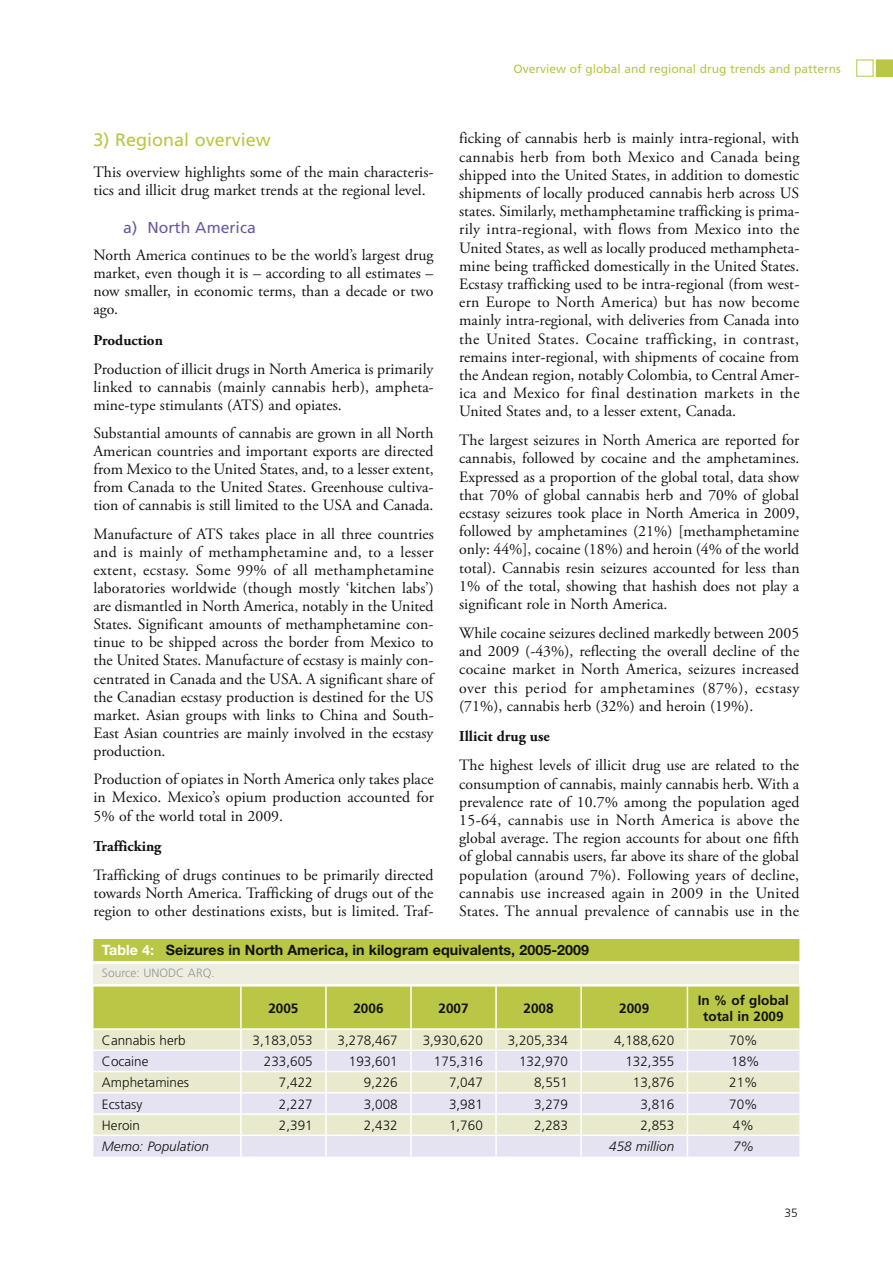
<style>
.page{position:relative;width:893px;height:1263px;background:#fff}
.page>*{position:absolute;margin:0;border:0;box-sizing:border-box;transform-origin:0 0}
.t1{font:18px "Frutiger";color:#bac645}
.t2{font:15.75px/18.1px "Adobe Garamond Pro";color:#111;text-align:justify}
.t3{font:15.75px "Frutiger";color:#6b5aa2}
.t4{font:700 15px "Adobe Garamond Pro";color:#111}
.t5{font:700 14.25px "Helvetica Neue";letter-spacing:.005em;color:#111}
.t6{font:300 13.5px "Frutiger";color:#111}
.t7{font:700 13.5px/16.2px "Frutiger";color:#111;text-align:center}
.t8{font:italic 300 13.5px "Frutiger";color:#111}
.t9{font:12px "Frutiger";color:#bac645}
.t10{font:300 12px "Frutiger";color:#929597}
.t11{font:300 12px "Frutiger";color:#111}
.s1{color:#fff}
</style>
<div class="page">
<div style="left:856px;top:60px;width:17px;height:17px;border:1px solid #bac645"></div>
<svg style="left:876px;top:60px;width:16px;height:17px"></svg>
<div style="left:93px;top:939px;width:706px;height:45px;background:#edeedf"></div>
<div style="left:93px;top:939px;width:706px;height:23px;background:#bac645"></div>
<hr style="left:93px;top:961px;width:706px;height:3px;background:#fff">
<svg style="left:93px;top:987px;width:706px;height:170px;background:#dde0bc"></svg>
<p class="t9" style="left:513px;top:64px;width:329px">Overview of global and regional drug trends and patterns</p>
<p class="t2" style="left:459px;top:130px;width:342px">ficking of cannabis herb is mainly intra-regional, with cannabis herb from both Mexico and Canada being shipped into the United States, in addition to domestic shipments of locally produced cannabis herb across US states. Similarly, methamphetamine trafficking is prima&shy;rily intra-regional, with flows from Mexico into the United States, as well as locally produced methampheta&shy;mine being trafficked domestically in the United States.<br>Ecstasy trafficking used to be intra-regional (from west&shy;ern Europe to North America) but has now become mainly intra-regional, with deliveries from Canada into the United States. Cocaine trafficking, in contrast, remains inter-regional, with shipments of cocaine from the Andean region, notably Colombia, to Central Amer&shy;ica and Mexico for final destination markets in the United States and, to a lesser extent, Canada.</p>
<p class="t2" style="left:459px;top:432px;width:342px">The largest seizures in North America are reported for cannabis, followed by cocaine and the amphetamines.<br>Expressed as a proportion of the global total, data show that 70% of global cannabis herb and 70% of global ecstasy seizures took place in North America in 2009, followed by amphetamines (21%) [methamphetamine only: 44%], cocaine (18%) and heroin (4% of the world total). Cannabis resin seizures accounted for less than 1% of the total, showing that hashish does not play a significant role in North America.</p>
<p class="t2" style="left:459px;top:625px;width:342px">While cocaine seizures declined markedly between 2005 and 2009 (-43%), reflecting the overall decline of the cocaine market in North America, seizures increased over this period for amphetamines (87%), ecstasy (71%), cannabis herb (32%) and heroin (19%).</p>
<p class="t4" style="left:459px;top:731px;width:92px">Illicit drug use</p>
<p class="t2" style="left:459px;top:758px;width:342px">The highest levels of illicit drug use are related to the consumption of cannabis, mainly cannabis herb. With a prevalence rate of 10.7% among the population aged 15-64, cannabis use in North America is above the global average. The region accounts for about one fifth of global cannabis users, far above its share of the global population (around 7%). Following years of decline, cannabis use increased again in 2009 in the United States. The annual prevalence of cannabis use in the</p>
<p class="t5" style="left:102px;top:945px;width:489px"><span class="s1">Table 4:</span> Seizures in North America, in kilogram equivalents, 2005-2009</p>
<p class="t10" style="left:102px;top:968px;width:114px">Source: UNODC ARQ.</p>
<p class="t7" style="left:268px;top:1001px;width:32px">2005</p>
<p class="t7" style="left:353px;top:1001px;width:32px">2006</p>
<p class="t7" style="left:438px;top:1001px;width:32px">2007</p>
<p class="t7" style="left:523px;top:1001px;width:32px">2008</p>
<p class="t7" style="left:619px;top:1001px;width:32px">2009</p>
<p class="t7" style="left:698px;top:993px;width:93px">In % of global total in 2009</p>
<p class="t6" style="left:102px;top:1035px;width:85px">Cannabis herb</p>
<p class="t6" style="left:253px;top:1035px;width:62px">3,183,053</p>
<p class="t6" style="left:338px;top:1035px;width:62px">3,278,467</p>
<p class="t6" style="left:423px;top:1035px;width:62px">3,930,620</p>
<p class="t6" style="left:508px;top:1035px;width:62px">3,205,334</p>
<p class="t6" style="left:614px;top:1035px;width:62px">4,188,620</p>
<p class="t6" style="left:729px;top:1035px;width:30px">70%</p>
<p class="t6" style="left:102px;top:1056px;width:48px">Cocaine</p>
<p class="t6" style="left:264px;top:1056px;width:50px">233,605</p>
<p class="t6" style="left:349px;top:1056px;width:50px">193,601</p>
<p class="t6" style="left:434px;top:1056px;width:50px">175,316</p>
<p class="t6" style="left:519px;top:1056px;width:50px">132,970</p>
<p class="t6" style="left:625px;top:1056px;width:50px">132,355</p>
<p class="t6" style="left:731px;top:1056px;width:30px">18%</p>
<p class="t6" style="left:102px;top:1077px;width:89px">Amphetamines</p>
<p class="t6" style="left:279px;top:1077px;width:35px">7,422</p>
<p class="t6" style="left:364px;top:1077px;width:35px">9,226</p>
<p class="t6" style="left:449px;top:1077px;width:35px">7,047</p>
<p class="t6" style="left:534px;top:1077px;width:35px">8,551</p>
<p class="t6" style="left:633px;top:1077px;width:43px">13,876</p>
<p class="t6" style="left:729px;top:1077px;width:30px">21%</p>
<p class="t6" style="left:102px;top:1099px;width:42px">Ecstasy</p>
<p class="t6" style="left:279px;top:1099px;width:35px">2,227</p>
<p class="t6" style="left:364px;top:1099px;width:35px">3,008</p>
<p class="t6" style="left:449px;top:1099px;width:35px">3,981</p>
<p class="t6" style="left:534px;top:1099px;width:35px">3,279</p>
<p class="t6" style="left:640px;top:1099px;width:35px">3,816</p>
<p class="t6" style="left:729px;top:1099px;width:30px">70%</p>
<p class="t6" style="left:102px;top:1120px;width:40px">Heroin</p>
<p class="t6" style="left:279px;top:1120px;width:35px">2,391</p>
<p class="t6" style="left:364px;top:1120px;width:35px">2,432</p>
<p class="t6" style="left:449px;top:1120px;width:35px">1,760</p>
<p class="t6" style="left:534px;top:1120px;width:35px">2,283</p>
<p class="t6" style="left:640px;top:1120px;width:35px">2,853</p>
<p class="t6" style="left:733px;top:1120px;width:23px">4%</p>
<p class="t8" style="left:102px;top:1141px;width:109px">Memo: Population</p>
<p class="t8" style="left:609px;top:1141px;width:67px">458 million</p>
<p class="t8" style="left:733px;top:1141px;width:22px">7%</p>
<p class="t1" style="left:93px;top:132px;width:179px">3) Regional overview</p>
<p class="t2" style="left:93px;top:164px;width:342px">This overview highlights some of the main characteris&shy;tics and illicit drug market trends at the regional level.</p>
<p class="t3" style="left:123px;top:222px;width:134px">a) North America</p>
<p class="t2" style="left:93px;top:247px;width:342px">North America continues to be the world’s largest drug market, even though it is – according to all estimates – now smaller, in economic terms, than a decade or two ago.</p>
<p class="t4" style="left:93px;top:334px;width:71px">Production</p>
<p class="t2" style="left:93px;top:361px;width:342px">Production of illicit drugs in North America is primarily linked to cannabis (mainly cannabis herb), ampheta&shy;mine-type stimulants (ATS) and opiates.</p>
<p class="t2" style="left:93px;top:426px;width:342px">Substantial amounts of cannabis are grown in all North American countries and important exports are directed from Mexico to the United States, and, to a lesser extent, from Canada to the United States. Greenhouse cultiva&shy;tion of cannabis is still limited to the USA and Canada.</p>
<p class="t2" style="left:93px;top:526px;width:342px">Manufacture of ATS takes place in all three countries and is mainly of methamphetamine and, to a lesser extent, ecstasy. Some 99% of all methamphetamine laboratories worldwide (though mostly ‘kitchen labs’) are dismantled in North America, notably in the United States. Significant amounts of methamphetamine con&shy;tinue to be shipped across the border from Mexico to the United States. Manufacture of ecstasy is mainly con&shy;centrated in Canada and the USA. A significant share of the Canadian ecstasy production is destined for the US market. Asian groups with links to China and South-East Asian countries are mainly involved in the ecstasy production.</p>
<p class="t2" style="left:93px;top:772px;width:342px">Production of opiates in North America only takes place in Mexico. Mexico’s opium production accounted for 5% of the world total in 2009.</p>
<p class="t4" style="left:93px;top:840px;width:69px">Trafficking</p>
<p class="t2" style="left:93px;top:867px;width:342px">Trafficking of drugs continues to be primarily directed towards North America. Trafficking of drugs out of the region to other destinations exists, but is limited. Traf-</p>
<p class="t11" style="left:784px;top:1208px;width:15px">35</p>
</div>
